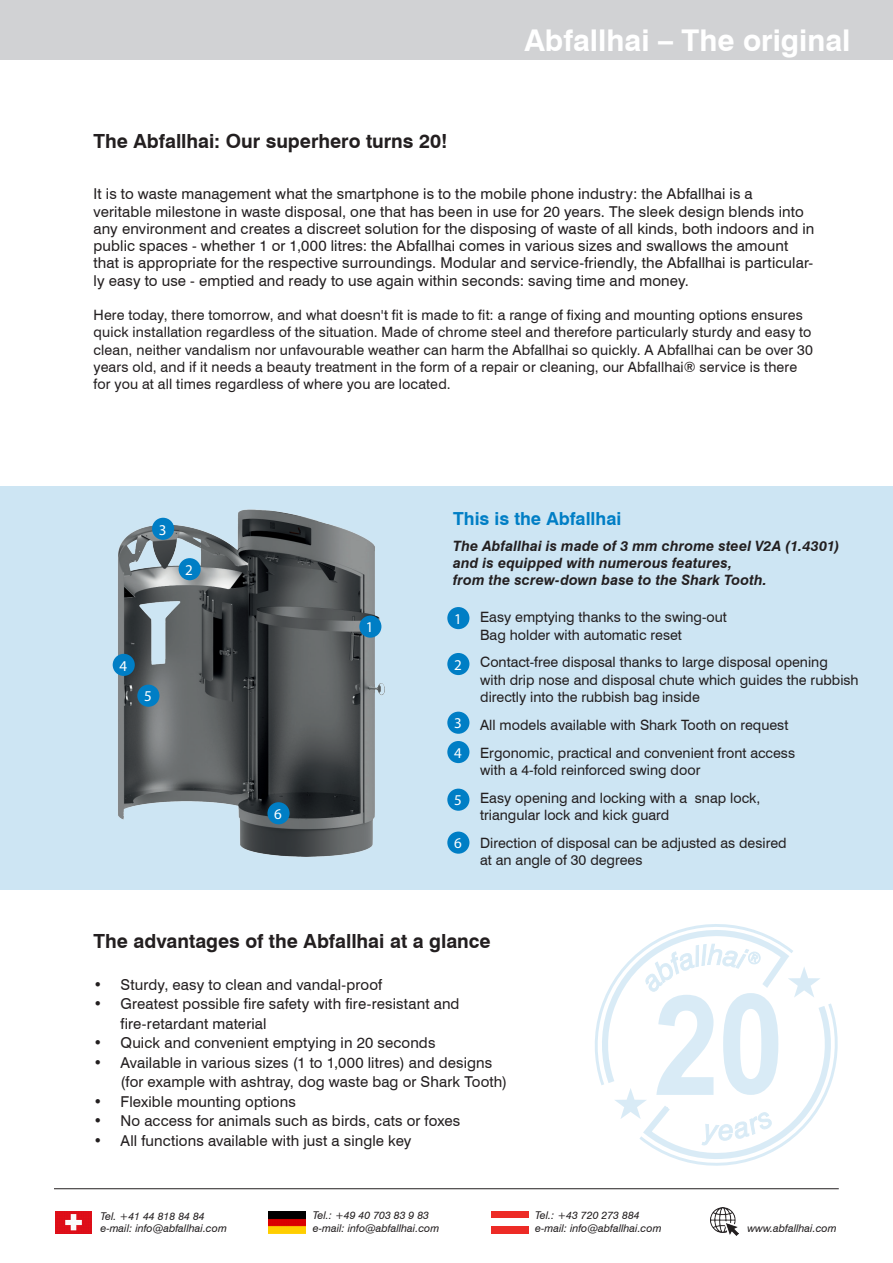
<style>
.page{position:relative;width:893px;height:1263px;background:#fff}
.page>*{position:absolute;margin:0;border:0;box-sizing:border-box;transform-origin:0 0}
.t1{font:700 30px "Swiss 721 BT";color:#fff}
.Lead{font:700 19.5px "Swiss 721 BT";letter-spacing:-.005em;color:#231f20}
.t2{font:700 18px "Swiss 721 BT";color:#007ec5}
.t3{font:15px/17.2px "Swiss 721 BT";letter-spacing:.01em;color:#231f20}
.t4{font:15px "Myriad Pro";color:#fff}
.t5{font:14.25px/17.2px "Swiss 721 BT";color:#231f20}
.t6{font:italic 700 14.25px "Swiss 721 BT";letter-spacing:.01em;color:#231f20}
.t7{font:italic 10.65px "Swiss 721 BT";color:#231f20}
</style>
<div class="page">
<svg style="left:595px;top:924px;width:243px;height:242px"></svg>
<div style="left:0;top:0;width:893px;height:60px;background:#d1d2d4"></div>
<div style="left:0;top:486px;width:893px;height:404px;background:#cde5f3"></div>
<hr style="left:54px;top:1188px;width:785px;height:1px;background:#231f20">
<img style="left:112px;top:509px;width:273px;height:348px">
<div style="left:447px;top:607px;width:22px;height:22px;background:#007ec5;border-radius:50%"></div>
<div style="left:447px;top:653px;width:22px;height:22px;background:#007ec5;border-radius:50%"></div>
<div style="left:447px;top:712px;width:22px;height:22px;background:#007ec5;border-radius:50%"></div>
<div style="left:447px;top:741px;width:22px;height:22px;background:#007ec5;border-radius:50%"></div>
<div style="left:447px;top:789px;width:22px;height:22px;background:#007ec5;border-radius:50%"></div>
<div style="left:447px;top:831px;width:22px;height:23px;background:#007ec5;border-radius:50%"></div>
<div style="left:359px;top:615px;width:22px;height:23px;background:#007ec5;border-radius:50%"></div>
<div style="left:179px;top:558px;width:22px;height:22px;background:#007ec5;border-radius:50%"></div>
<div style="left:152px;top:518px;width:22px;height:22px;background:#007ec5;border-radius:50%"></div>
<div style="left:113px;top:654px;width:22px;height:22px;background:#007ec5;border-radius:50%"></div>
<div style="left:137px;top:685px;width:22px;height:22px;background:#007ec5;border-radius:50%"></div>
<div style="left:267px;top:802px;width:23px;height:22px;background:#007ec5;border-radius:50%"></div>
<img style="left:55px;top:1211px;width:37px;height:22px">
<img style="left:269px;top:1211px;width:36px;height:22px">
<img style="left:710px;top:1207px;width:29px;height:28px">
<div style="left:491px;top:1211px;width:38px;height:7px;background:#ed2b26"></div>
<div style="left:491px;top:1226px;width:38px;height:7px;background:#ed2b26"></div>
<p class="t1" style="left:524px;top:22px;width:328px">Abfallhai – The original</p>
<p class="Lead" style="left:94px;top:129px;width:356px">The Abfallhai: Our superhero turns 20!</p>
<p class="t3" style="left:94px;top:185px;width:722px">It is to waste management what the smartphone is to the mobile phone industry: the Abfallhai is a<br>veritable milestone in waste disposal, one that has been in use for 20 years. The sleek design blends into any environment and creates a discreet solution for the disposing of waste of all kinds, both indoors and in public spaces - whether 1 or 1,000 litres: the Abfallhai comes in various sizes and swallows the amount that is appropriate for the respective surroundings. Modular and service-friendly, the Abfallhai is particular&shy;ly easy to use - emptied and ready to use again within seconds: saving time and money.</p>
<p class="t5" style="left:94px;top:306px;width:721px">Here today, there tomorrow, and what doesn't fit is made to fit: a range of fixing and mounting options ensures quick installation regardless of the situation. Made of chrome steel and therefore particularly sturdy and easy to clean, neither vandalism nor unfavourable weather can harm the Abfallhai so quickly. A Abfallhai can be over 30 years old, and if it needs a beauty treatment in the form of a repair or cleaning, our Abfallhai® service is there for you at all times regardless of where you are located.</p>
<p class="t4" style="left:159px;top:520px;width:9px">3</p>
<p class="t4" style="left:185px;top:561px;width:9px">2</p>
<p class="t4" style="left:119px;top:656px;width:9px">4</p>
<p class="t4" style="left:144px;top:687px;width:9px">5</p>
<p class="t4" style="left:274px;top:805px;width:9px">6</p>
<p class="t4" style="left:366px;top:618px;width:9px">1</p>
<p class="t2" style="left:453px;top:508px;width:170px">This is the Abfallhai</p>
<p class="t6" style="left:453px;top:537px;width:388px">The Abfallhai is made of 3 mm chrome steel V2A (1.4301)</p>
<p class="t6" style="left:453px;top:554px;width:280px">and is equipped with numerous features,</p>
<p class="t6" style="left:453px;top:571px;width:315px">from the screw-down base to the Shark Tooth.</p>
<p class="t5" style="left:480px;top:608px;width:248px;text-indent:-27px">1. Easy emptying thanks to the swing-out<br>Bag holder with automatic reset</p>
<p class="t5" style="left:480px;top:654px;width:380px;text-indent:-27px">2. Contact-free disposal thanks to large disposal opening<br>with drip nose and disposal chute which guides the rubbish directly into the rubbish bag inside</p>
<p class="t5" style="left:453px;top:716px;width:337px">3. All models available with Shark Tooth on request</p>
<p class="t5" style="left:480px;top:744px;width:316px;text-indent:-27px">4. Ergonomic, practical and convenient front access with a 4-fold reinforced swing door</p>
<p class="t5" style="left:480px;top:789px;width:282px;text-indent:-27px">5. Easy opening and locking with a snap lock, triangular lock and kick guard</p>
<p class="t5" style="left:480px;top:834px;width:308px;text-indent:-27px">6. Direction of disposal can be adjusted as desired at an angle of 30 degrees</p>
<p class="t4" style="left:454px;top:609px;width:9px">1</p>
<p class="t4" style="left:454px;top:655px;width:9px">2</p>
<p class="t4" style="left:454px;top:714px;width:9px">3</p>
<p class="t4" style="left:454px;top:743px;width:9px">4</p>
<p class="t4" style="left:454px;top:791px;width:9px">5</p>
<p class="t4" style="left:454px;top:834px;width:9px">6</p>
<p class="Lead" style="left:94px;top:929px;width:399px">The advantages of the Abfallhai at a glance</p>
<p class="t3" style="left:94px;top:976px;width:290px">• Sturdy, easy to clean and vandal-proof</p>
<p class="t3" style="left:121px;top:994px;width:340px;line-height:19.5px;text-indent:-27px">• Greatest possible fire safety with fire-resistant and fire-retardant material</p>
<p class="t3" style="left:94px;top:1034px;width:343px">• Quick and convenient emptying in 20 seconds</p>
<p class="t3" style="left:121px;top:1053px;width:388px;line-height:19.5px;text-indent:-27px">• Available in various sizes (1 to 1,000 litres) and designs (for example with ashtray, dog waste bag or Shark Tooth)</p>
<p class="t3" style="left:94px;top:1093px;width:204px">• Flexible mounting options</p>
<p class="t3" style="left:94px;top:1112px;width:368px">• No access for animals such as birds, cats or foxes</p>
<p class="t3" style="left:94px;top:1132px;width:320px">• All functions available with just a single key</p>
<p class="t7" style="left:100px;top:1209px;width:106px">Tel. +41 44 818 84 84</p>
<p class="t7" style="left:100px;top:1222px;width:128px">e-mail: info@abfallhai.com</p>
<p class="t7" style="left:535px;top:1209px;width:106px">Tel.: +43 720 273 884</p>
<p class="t7" style="left:535px;top:1221px;width:128px">e-mail: info@abfallhai.com</p>
<p class="t7" style="left:313px;top:1209px;width:118px">Tel.: +49 40 703 83 9 83</p>
<p class="t7" style="left:313px;top:1222px;width:128px">e-mail: info@abfallhai.com</p>
<p class="t7" style="left:747px;top:1221px;width:91px">www.abfallhai.com</p>
</div>
